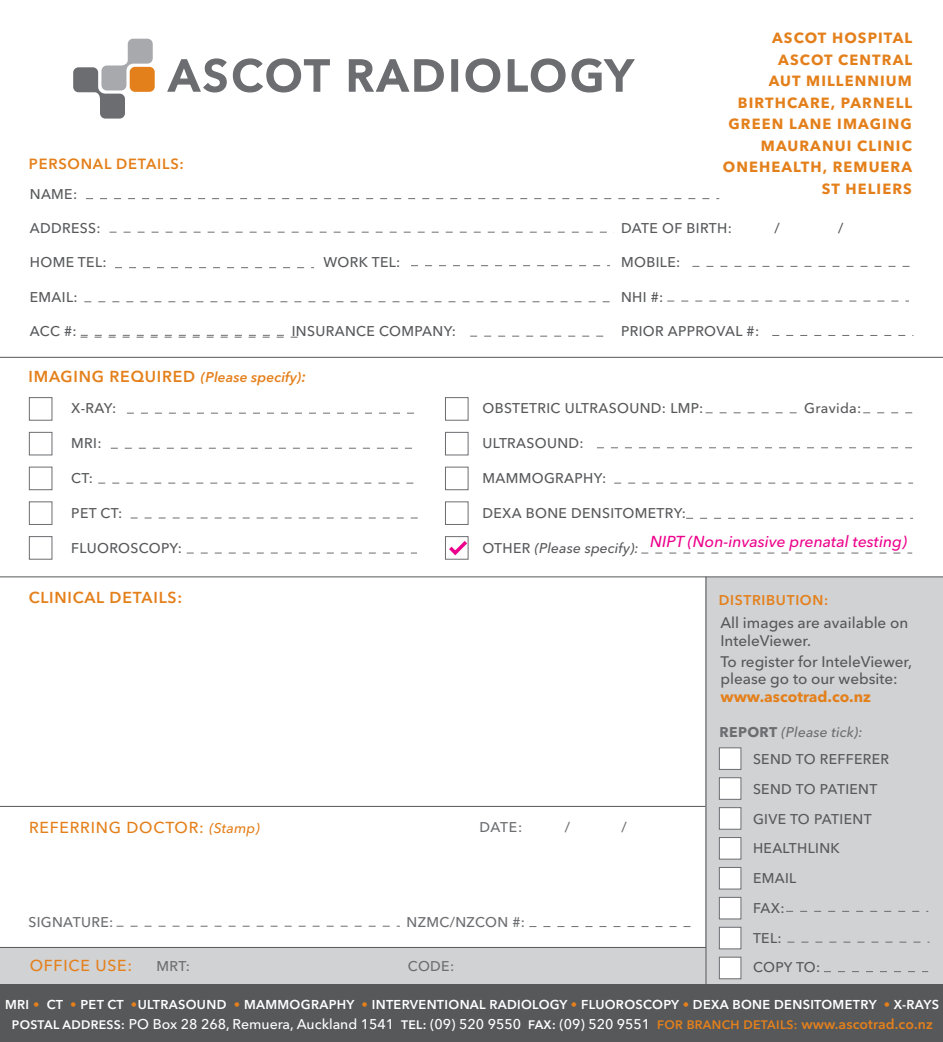
<style>
.page{position:relative;width:943px;height:1042px;background:#fff}
.page>*{position:absolute;margin:0;border:0;box-sizing:border-box;transform-origin:0 0}
.t1{font:600 15.75px "Avenir Next";letter-spacing:.05em;color:#e4801b}
.t2{font:500 15.75px "Avenir Next";letter-spacing:.05em;color:#e4801b}
.t3{font:italic 500 15.75px "Avenir Next";color:#ed028c}
.t4{font:500 15.22px/17.5px "Avenir Next";color:#57585a}
.t5{font:700 14.7px/21.5px "Avenir Next";letter-spacing:.075em;color:#e4801b;text-align:right}
.t6{font:600 14.7px "Avenir Next";letter-spacing:.05em;color:#e4801b}
.t7{font:500 14px/29.8px "Avenir Next";letter-spacing:.025em;color:#57585a}
.t8{font:500 14px "Avenir Next";color:#fff}
.t9{font:500 14px "Avenir Next";letter-spacing:.025em;color:#6c6d70}
.t10{font:italic 500 14px "Avenir Next";letter-spacing:.005em;color:#57585a}
.t11{font:italic 500 14px "Avenir Next";letter-spacing:.005em;color:#6c6d70}
.t12{font:600 14px "Avenir Next";letter-spacing:.05em;color:#e4801b}
.t13{font:600 12.78px "Avenir Next";letter-spacing:.025em;color:#fff}
.s1{font-style:italic;font-size:14px}
.s2{font-style:italic}
.s3{font-style:normal}
.s4{font-weight:700;color:#e4801b}
.s5{font-weight:700;font-style:normal}
.s6{color:#e4801b}
.s7{font-weight:600;font-size:12.25px}
.s8{font-weight:600;font-size:12.25px;color:#e4801b}
.s9{font-weight:600;color:#e4801b}
</style>
<div class="page">
<div style="left:0;top:947px;width:709px;height:51px;background:#d1d2d4"></div>
<div style="left:705px;top:577px;width:238px;height:410px;background:#d1d2d4"></div>
<div style="left:0;top:984px;width:943px;height:58px;background:#57585a"></div>
<svg style="left:597px;top:447px;width:316px;height:1px"></svg>
<div style="left:719px;top:747px;width:22px;height:22px;background:#fff;border:1px solid #6c6d70"></div>
<div style="left:719px;top:777px;width:22px;height:22px;background:#fff;border:1px solid #6c6d70"></div>
<div style="left:719px;top:897px;width:22px;height:22px;background:#fff;border:1px solid #6c6d70"></div>
<div style="left:719px;top:927px;width:22px;height:22px;background:#fff;border:1px solid #6c6d70"></div>
<div style="left:719px;top:957px;width:22px;height:22px;background:#fff;border:1px solid #6c6d70"></div>
<svg style="left:529px;top:926px;width:162px;height:1px"></svg>
<svg style="left:116px;top:926px;width:284px;height:1px"></svg>
<hr style="left:0;top:806px;width:705px;height:1px;background:#57585a">
<svg style="left:614px;top:483px;width:299px;height:1px"></svg>
<hr style="left:0;top:576px;width:943px;height:1px;background:#57585a">
<svg style="left:29px;top:397px;width:439px;height:163px"></svg>
<svg style="left:187px;top:553px;width:230px;height:1px"></svg>
<svg style="left:641px;top:553px;width:271px;height:1px"></svg>
<svg style="left:686px;top:518px;width:227px;height:1px"></svg>
<svg style="left:705px;top:412px;width:92px;height:1px"></svg>
<svg style="left:863px;top:412px;width:50px;height:1px"></svg>
<hr style="left:0;top:357px;width:943px;height:1px;background:#57585a">
<hr style="left:0;top:947px;width:706px;height:1px;background:#57585a">
<div style="left:719px;top:807px;width:22px;height:22px;background:#fff;border:1px solid #6c6d70"></div>
<div style="left:719px;top:837px;width:22px;height:22px;background:#fff;border:1px solid #6c6d70"></div>
<div style="left:719px;top:867px;width:22px;height:22px;background:#fff;border:1px solid #6c6d70"></div>
<svg style="left:824px;top:971px;width:104px;height:1px"></svg>
<svg style="left:787px;top:942px;width:142px;height:1px"></svg>
<svg style="left:786px;top:911px;width:142px;height:1px"></svg>
<hr style="left:705px;top:577px;width:1px;height:409px;background:#57585a">
<svg style="left:167px;top:58px;width:163px;height:35px"></svg>
<svg style="left:348px;top:59px;width:96px;height:33px"></svg>
<div style="left:451px;top:59px;width:7px;height:33px;background:#6c6d70;border:1px solid #6c6d70"></div>
<svg style="left:465px;top:58px;width:36px;height:35px"></svg>
<svg style="left:507px;top:58px;width:128px;height:35px"></svg>
<div style="left:130px;top:67px;width:25px;height:25px;background:#e4801b;border-radius:5px"></div>
<svg style="left:73px;top:39px;width:80px;height:80px"></svg>
<svg style="left:445px;top:537px;width:24px;height:21px"></svg>
<svg style="left:110px;top:232px;width:504px;height:1px"></svg>
<svg style="left:115px;top:267px;width:199px;height:1px"></svg>
<svg style="left:772px;top:335px;width:141px;height:1px"></svg>
<svg style="left:84px;top:301px;width:526px;height:1px"></svg>
<svg style="left:80px;top:335px;width:218px;height:3px"></svg>
<svg style="left:667px;top:301px;width:242px;height:1px"></svg>
<svg style="left:86px;top:198px;width:633px;height:1px"></svg>
<svg style="left:470px;top:336px;width:134px;height:1px"></svg>
<svg style="left:411px;top:265px;width:199px;height:1px"></svg>
<svg style="left:692px;top:266px;width:218px;height:1px"></svg>
<p class="t5" style="left:722px;top:27px;width:191px">ASCOT HOSPITAL<br>ASCOT CENTRAL<br>AUT MILLENNIUM<br>BIRTHCARE, PARNELL<br>GREEN LANE IMAGING<br>MAURANUI CLINIC<br>ONEHEALTH, REMUERA<br>ST HELIERS</p>
<p class="t6" style="left:29px;top:151px;width:156px">PERSONAL DETAILS:</p>
<p class="t7" style="left:30px;top:178px;width:49px">NAME:</p>
<p class="t7" style="left:30px;top:213px;width:72px">ADDRESS:</p>
<p class="t7" style="left:621px;top:213px;width:112px">DATE OF BIRTH:</p>
<p class="t7" style="left:774px;top:213px;width:7px">/</p>
<p class="t7" style="left:838px;top:213px;width:7px">/</p>
<p class="t7" style="left:30px;top:247px;width:78px">HOME TEL:</p>
<p class="t7" style="left:323px;top:247px;width:78px">WORK TEL:</p>
<p class="t7" style="left:621px;top:247px;width:61px">MOBILE:</p>
<p class="t7" style="left:30px;top:281px;width:49px">EMAIL:</p>
<p class="t7" style="left:621px;top:281px;width:44px">NHI #:</p>
<p class="t7" style="left:30px;top:315px;width:48px">ACC #:</p>
<p class="t7" style="left:292px;top:315px;width:166px">INSURANCE COMPANY:</p>
<p class="t7" style="left:621px;top:315px;width:140px">PRIOR APPROVAL #:</p>
<p class="t1" style="left:28px;top:363px;width:279px">IMAGING REQUIRED <span class="s1">(Please specify)</span><span class="s2">:</span></p>
<p class="t7" style="left:71px;top:393px;width:47px">X-RAY:</p>
<p class="t7" style="left:71px;top:428px;width:32px">MRI:</p>
<p class="t7" style="left:71px;top:463px;width:23px">CT:</p>
<p class="t7" style="left:71px;top:498px;width:52px">PET CT:</p>
<p class="t7" style="left:71px;top:533px;width:112px">FLUOROSCOPY:</p>
<p class="t1" style="left:29px;top:584px;width:155px">CLINICAL DETAILS:</p>
<p class="t7" style="left:482px;top:393px;width:222px">OBSTETRIC ULTRASOUND: LMP:</p>
<p class="t7" style="left:804px;top:393px;width:59px">Gravida:</p>
<p class="t7" style="left:482px;top:428px;width:103px">ULTRASOUND:</p>
<p class="t7" style="left:482px;top:463px;width:125px">MAMMOGRAPHY:</p>
<p class="t7" style="left:482px;top:498px;width:205px">DEXA BONE DENSITOMETRY:</p>
<p class="t10" style="left:482px;top:536px;width:158px"><span class="s3">OTHER</span> (Please specify):</p>
<p class="t3" style="left:650px;top:528px;width:258px">NIPT (Non-invasive prenatal testing)</p>
<p class="t12" style="left:718px;top:587px;width:111px">DISTRIBUTION:</p>
<p class="t4" style="left:720px;top:614px;width:189px">All images are available on<br>InteleViewer.</p>
<p class="t4" style="left:720px;top:652px;width:193px">To register for InteleViewer, please go to our website: <span class="s4">www.ascotrad.co.nz</span></p>
<p class="t11" style="left:719px;top:720px;width:144px"><span class="s5">REPORT</span> (Please tick):</p>
<p class="t2" style="left:29px;top:814px;width:232px">REFERRING DOCTOR: <span class="s1">(Stamp)</span></p>
<p class="t9" style="left:479px;top:815px;width:44px">DATE:</p>
<p class="t9" style="left:565px;top:815px;width:7px">/</p>
<p class="t9" style="left:621px;top:815px;width:7px">/</p>
<p class="t9" style="left:28px;top:910px;width:86px">SIGNATURE:</p>
<p class="t9" style="left:406px;top:910px;width:120px">NZMC/NZCON #:</p>
<p class="t2" style="left:30px;top:952px;width:104px">OFFICE USE:</p>
<p class="t9" style="left:156px;top:954px;width:35px">MRT:</p>
<p class="t9" style="left:408px;top:954px;width:48px">CODE:</p>
<p class="t7" style="left:753px;top:744px;width:138px">SEND TO REFFERER<br>SEND TO PATIENT<br>GIVE TO PATIENT<br>HEALTHLINK<br>EMAIL<br>FAX:<br>TEL:<br>COPY TO:</p>
<p class="t13" style="left:5px;top:994px;width:935px">MRI <span class="s6">•</span> CT <span class="s6">•</span> PET CT <span class="s6">•</span>ULTRASOUND <span class="s6">•</span> MAMMOGRAPHY <span class="s6">•</span> INTERVENTIONAL RADIOLOGY <span class="s6">•</span> FLUOROSCOPY <span class="s6">•</span> DEXA BONE DENSITOMETRY <span class="s6">•</span> X-RAYS</p>
<p class="t8" style="left:12px;top:1012px;width:922px"><span class="s7">POSTAL ADDRESS:</span> PO Box 28 268, Remuera, Auckland 1541 <span class="s7">TEL:</span> (09) 520 9550 <span class="s7">FAX:</span> (09) 520 9551 <span class="s8">FOR BRANCH DETAILS:</span> <span class="s9">www.ascotrad.co.nz</span></p>
</div>
